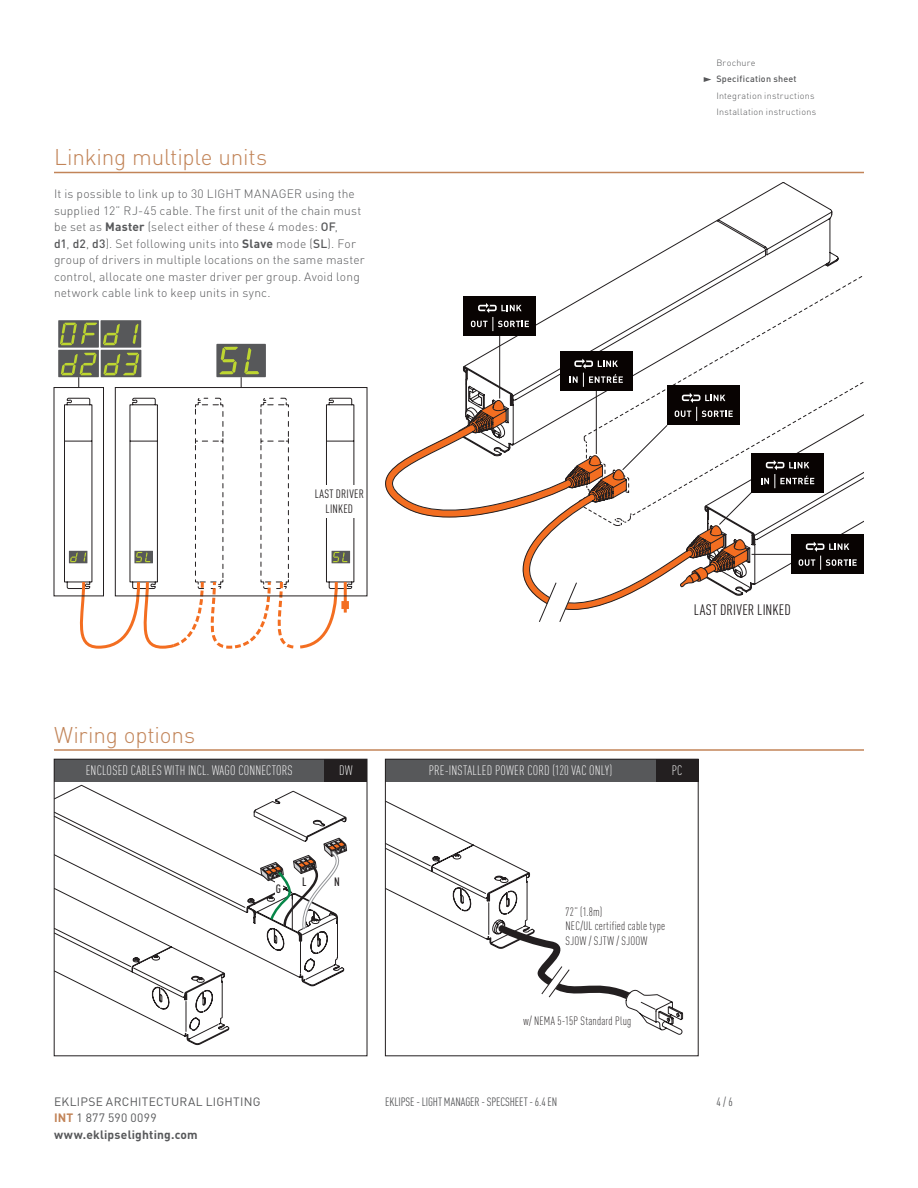
<style>
.page{position:relative;width:918px;height:1188px;background:#fff}
.page>*{position:absolute;margin:0;border:0;box-sizing:border-box;transform-origin:0 0}
.Paragraph_titles{font:300 22.5px "DINOT";letter-spacing:-.01em;color:#c28458}
.Out_of_grid{font:condensed 15px "DINOT";letter-spacing:.02em;color:#231f20}
.Out_of_grid-2{font:300 condensed 13.5px "DINOT";letter-spacing:.015em;color:#fff}
.Base_Text{font:300 12px/16.5px "DINOT";letter-spacing:.015em;color:#57585a}
.Out_of_grid-3{font:300 condensed 12px "DINOT";letter-spacing:.02em;color:#231f20}
.t1{font:condensed 12px "DINOT";letter-spacing:-.01em;color:#57585a}
.t2{font:700 12px/16.5px "DINOT";letter-spacing:.015em;color:#57585a}
.t3{font:12px "DINOT";letter-spacing:.025em;color:#57585a}
.Out_of_grid-4{font:condensed 12px/14.4px "DINOT";letter-spacing:.025em;color:#231f20;text-align:center}
.Out_of_grid-5{font:500 condensed 12px "DINOT";color:#231f20}
.t4{font:300 9px/16.5px "DINOT";letter-spacing:.025em;color:#57585a}
.t5{font:500 9px "DINOT";letter-spacing:.025em;color:#57585a}
.s1{font-weight:700}
.s2{font-weight:500}
.s3{color:#c28458}
.s4{font-weight:400}
</style>
<div class="page">
<svg style="left:658px;top:182px;width:126px;height:72px"></svg>
<svg style="left:53px;top:987px;width:176px;height:58px"></svg>
<svg style="left:53px;top:785px;width:292px;height:202px"></svg>
<svg style="left:253px;top:790px;width:94px;height:140px"></svg>
<svg style="left:704px;top:77px;width:7px;height:5px"></svg>
<hr style="left:54px;top:172px;width:810px;height:1px;background:#c28458">
<hr style="left:54px;top:749px;width:810px;height:2px;background:#c28458">
<svg style="left:58px;top:320px;width:41px;height:28px"></svg>
<svg style="left:60px;top:323px;width:37px;height:22px"></svg>
<div style="left:216px;top:344px;width:50px;height:33px;background:#57585a"></div>
<div style="left:101px;top:320px;width:40px;height:28px;background:#57585a"></div>
<svg style="left:133px;top:324px;width:6px;height:20px"></svg>
<svg style="left:103px;top:324px;width:17px;height:21px"></svg>
<svg style="left:64px;top:397px;width:291px;height:252px"></svg>
<div style="left:58px;top:350px;width:41px;height:27px;background:#57585a"></div>
<svg style="left:101px;top:350px;width:40px;height:27px"></svg>
<svg style="left:103px;top:353px;width:36px;height:22px"></svg>
<div style="left:54px;top:387px;width:50px;height:209px;border:1px solid #231f20"></div>
<div style="left:115px;top:387px;width:252px;height:209px;border:1px solid #231f20"></div>
<svg style="left:61px;top:353px;width:36px;height:35px"></svg>
<svg style="left:219px;top:347px;width:40px;height:41px"></svg>
<div style="left:314px;top:485px;width:50px;height:32px;background:#fff"></div>
<svg style="left:385px;top:254px;width:479px;height:368px"></svg>
<div style="left:54px;top:759px;width:271px;height:22px;background:#57585a"></div>
<div style="left:385px;top:759px;width:271px;height:22px;background:#57585a"></div>
<div style="left:325px;top:759px;width:42px;height:22px;background:#231f20"></div>
<div style="left:656px;top:759px;width:42px;height:22px;background:#231f20"></div>
<div style="left:275px;top:881px;width:7px;height:14px;background:#fff"></div>
<svg style="left:387px;top:801px;width:296px;height:234px"></svg>
<div style="left:385px;top:759px;width:313px;height:297px;border:1px solid #231f20"></div>
<div style="left:54px;top:759px;width:313px;height:297px;border:1px solid #231f20"></div>
<p class="Paragraph_titles" style="left:54px;top:143px;width:215px">Linking multiple units</p>
<p class="Base_Text" style="left:54px;top:185px;width:312px">It is possible to link up to 30 LIGHT MANAGER using the supplied 12” RJ-45 cable. The first unit of the chain must be set as <span class="s1">Master</span> (select either of these 4 modes: <span class="s2">OF</span>,<br><span class="s2">d1</span>, <span class="s2">d2</span>, <span class="s2">d3</span>). Set following units into <span class="s1">Slave</span> mode (<span class="s2">SL</span>). For group of drivers in multiple locations on the same master control, allocate one master driver per group. Avoid long network cable link to keep units in sync.</p>
<p class="t4" style="left:716px;top:54px;width:41px">Brochure</p>
<p class="t5" style="left:716px;top:73px;width:82px">Specification sheet</p>
<p class="t4" style="left:716px;top:87px;width:101px">Integration instructions<br>Installation instructions</p>
<p class="Out_of_grid-4" style="left:315px;top:487px;width:51px">LAST DRIVER<br>LINKED</p>
<p class="Out_of_grid" style="left:694px;top:601px;width:98px">LAST DRIVER LINKED</p>
<p class="Paragraph_titles" style="left:54px;top:721px;width:143px">Wiring options</p>
<p class="Out_of_grid-2" style="left:86px;top:763px;width:209px">ENCLOSED CABLES WITH INCL. WAGO CONNECTORS</p>
<p class="Out_of_grid-2" style="left:339px;top:763px;width:15px">DW</p>
<p class="Out_of_grid-2" style="left:429px;top:763px;width:185px">PRE-INSTALLED POWER CORD (120 VAC ONLY)</p>
<p class="Out_of_grid-2" style="left:672px;top:763px;width:12px">PC</p>
<p class="Out_of_grid-5" style="left:276px;top:881px;width:7px">G</p>
<p class="Out_of_grid-5" style="left:302px;top:875px;width:6px">L</p>
<p class="Out_of_grid-5" style="left:334px;top:875px;width:7px">N</p>
<p class="Out_of_grid-3" style="left:566px;top:905px;width:38px">72” (1.8m)</p>
<p class="Out_of_grid-3" style="left:566px;top:919px;width:101px">NEC/UL certified cable type</p>
<p class="Out_of_grid-3" style="left:566px;top:934px;width:83px">SJOW / SJTW / SJOOW</p>
<p class="Out_of_grid-3" style="left:524px;top:1014px;width:109px">w/ NEMA 5-15P Standard Plug</p>
<p class="t3" style="left:54px;top:1094px;width:208px">EKLIPSE ARCHITECTURAL LIGHTING</p>
<p class="t1" style="left:716px;top:1094px;width:18px">4 / 6</p>
<p class="t2" style="left:54px;top:1109px;width:145px"><span class="s3">INT</span> <span class="s4">1 877 590 0099 </span>www.eklipselighting.com</p>
<p class="t1" style="left:385px;top:1094px;width:173px">EKLIPSE - LIGHT MANAGER - SPECSHEET - 6.4 EN</p>
</div>
